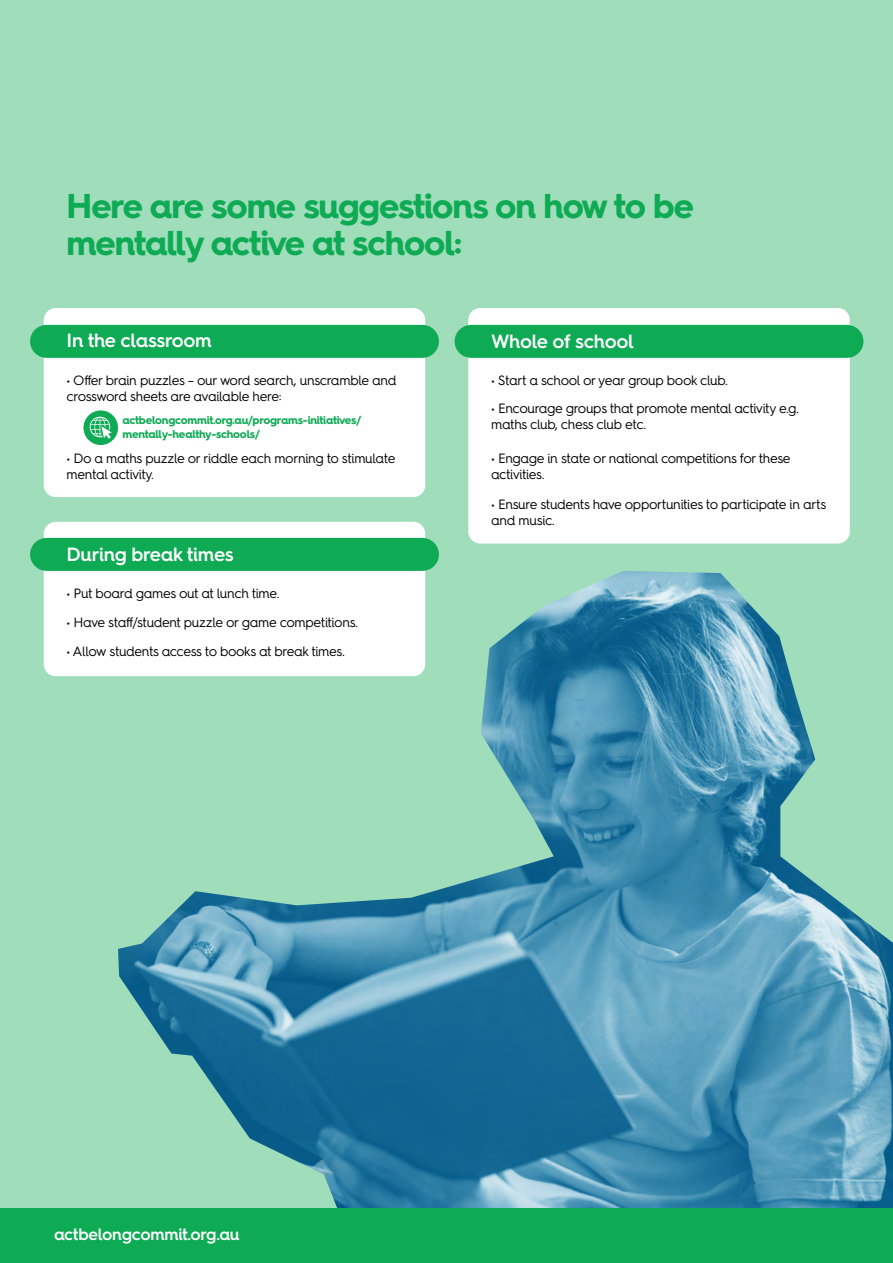
<style>
.page{position:relative;width:893px;height:1263px;background:#9fddbb}
.page>*{position:absolute;margin:0;border:0;box-sizing:border-box;transform-origin:0 0}
.t1{font:700 34.5px/37.3px "Hurme Geometric Sans 4";letter-spacing:-.035em;color:#0eaa54}
.t2{font:600 19.2px "Hurme Geometric Sans 4";letter-spacing:-.02em;color:#fff}
.t3{font:600 16.5px "Hurme Geometric Sans 4";letter-spacing:-.02em;color:#fff}
.t4{font:13.5px/16.2px "Hurme Geometric Sans 4";letter-spacing:-.03em;color:#000}
.t5{font:700 11.25px/14.4px "Hurme Geometric Sans 4";letter-spacing:-.025em;color:#0eaa54}
</style>
<div class="page">
<div style="left:44px;top:308px;width:381px;height:189px;background:#fff;border-radius:12px"></div>
<div style="left:46px;top:325px;width:376px;height:33px;background:#0eaa54"></div>
<div style="left:83px;top:410px;width:35px;height:35px;background:#0eaa54;border-radius:50%"></div>
<svg style="left:90px;top:417px;width:22px;height:22px"></svg>
<div style="left:468px;top:308px;width:382px;height:236px;background:#fff;border-radius:12px"></div>
<div style="left:471px;top:325px;width:376px;height:33px;background:#0eaa54"></div>
<div style="left:44px;top:522px;width:381px;height:154px;background:#fff;border-radius:12px"></div>
<div style="left:46px;top:538px;width:376px;height:33px;background:#0eaa54"></div>
<img style="left:118px;top:571px;width:775px;height:638px">
<div style="left:0;top:1209px;width:893px;height:54px;background:#0eaa54"></div>
<h1 class="t1" style="left:67px;top:187px;width:629px">Here are some suggestions on how to be mentally active at school:</h1>
<h2 class="t2" style="left:67px;top:327px;width:147px">In the classroom</h2>
<p class="t4" style="left:67px;top:372px;width:331px">• Offer brain puzzles – our word search, unscramble and crossword sheets are available here:</p>
<p class="t5" style="left:122px;top:413px;width:240px">actbelongcommit.org.au/programs-initiatives/ mentally-healthy-schools/</p>
<p class="t4" style="left:67px;top:449px;width:330px">• Do a maths puzzle or riddle each morning to stimulate mental activity.</p>
<h2 class="t2" style="left:67px;top:540px;width:169px">During break times</h2>
<p class="t4" style="left:67px;top:585px;width:214px">• Put board games out at lunch time.</p>
<p class="t4" style="left:67px;top:614px;width:293px">• Have staff/student puzzle or game competitions.</p>
<p class="t4" style="left:67px;top:643px;width:280px">• Allow students access to books at break times.</p>
<h2 class="t2" style="left:491px;top:327px;width:144px">Whole of school</h2>
<p class="t4" style="left:491px;top:372px;width:238px">• Start a school or year group book club.</p>
<p class="t4" style="left:491px;top:400px;width:309px">• Encourage groups that promote mental activity e.g. maths club, chess club etc.</p>
<p class="t4" style="left:491px;top:449px;width:301px">• Engage in state or national competitions for these activities.</p>
<p class="t4" style="left:491px;top:496px;width:337px">• Ensure students have opportunities to participate in arts and music.</p>
<p class="t3" style="left:54px;top:1223px;width:187px">actbelongcommit.org.au</p>
</div>
